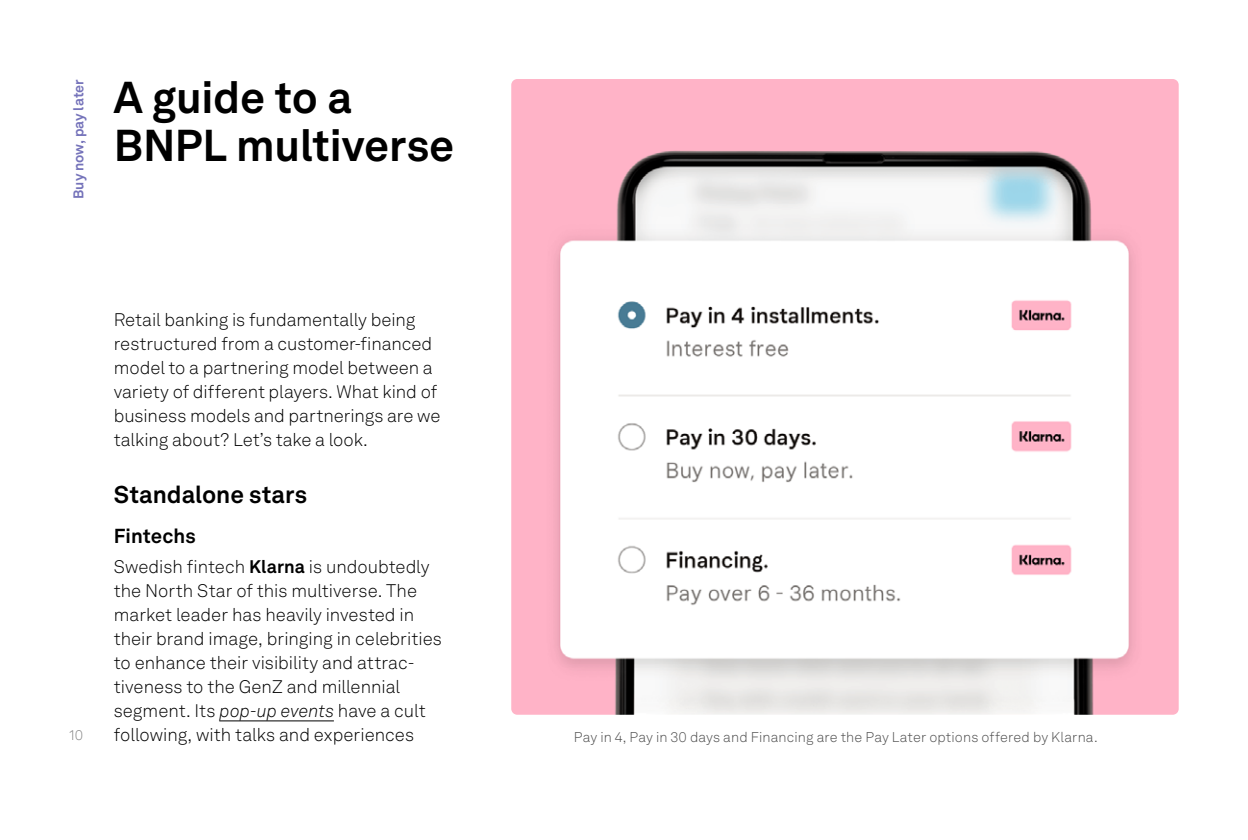
<style>
.page{position:relative;width:1248px;height:840px;background:#fff}
.page>*{position:absolute;margin:0;border:0;box-sizing:border-box;transform-origin:0 0}
.t1{font:700 44px/48px "Akkurat LL";letter-spacing:-.005em;color:#000}
.t2{font:700 24px "Akkurat LL";color:#000}
.t3{font:700 20px "Akkurat LL";color:#000}
.t4{font:300 18px/24px "Akkurat LL";color:#000}
.t5{font:300 14px "Akkurat LL";letter-spacing:.01em;color:#4d4d4d}
.t6{font:700 14px "Akkurat LL";letter-spacing:.005em;color:#7573ba}
.t7{font:300 14px "Akkurat LL";color:#808080}
.s1{font-weight:700}
.s2{font-style:italic}
</style>
<div class="page">
<hr style="left:219px;top:720px;width:115px;height:1px;background:#000">
<img style="left:511px;top:79px;width:667px;height:635px">
<p class="t6" style="left:68px;top:199px;width:122px;rotate:-90deg">Buy now, pay later</p>
<h1 class="t1" style="left:114px;top:70px;width:342px">A guide to a<br>BNPL multiverse</h1>
<p class="t7" style="left:70px;top:725px;width:15px">10</p>
<p class="t4" style="left:114px;top:306px;width:328px">Retail banking is fundamentally being restructured from a customer-financed model to a partnering model between a variety of different players. What kind of business models and partnerings are we talking about? Let’s take a look.</p>
<h2 class="t2" style="left:114px;top:475px;width:195px">Standalone stars</h2>
<p class="t3" style="left:114px;top:520px;width:83px">Fintechs</p>
<p class="t4" style="left:114px;top:553px;width:330px">Swedish fintech <span class="s1">Klarna</span> is undoubtedly the North Star of this multiverse. The market leader has heavily invested in their brand image, bringing in celebrities to enhance their visibility and attrac&shy;tiveness to the GenZ and millennial segment. Its <span class="s2">pop-up events</span> have a cult following, with talks and experiences</p>
<p class="t5" style="left:574px;top:726px;width:525px">Pay in 4, Pay in 30 days and Financing are the Pay Later options offered by Klarna.</p>
</div>
